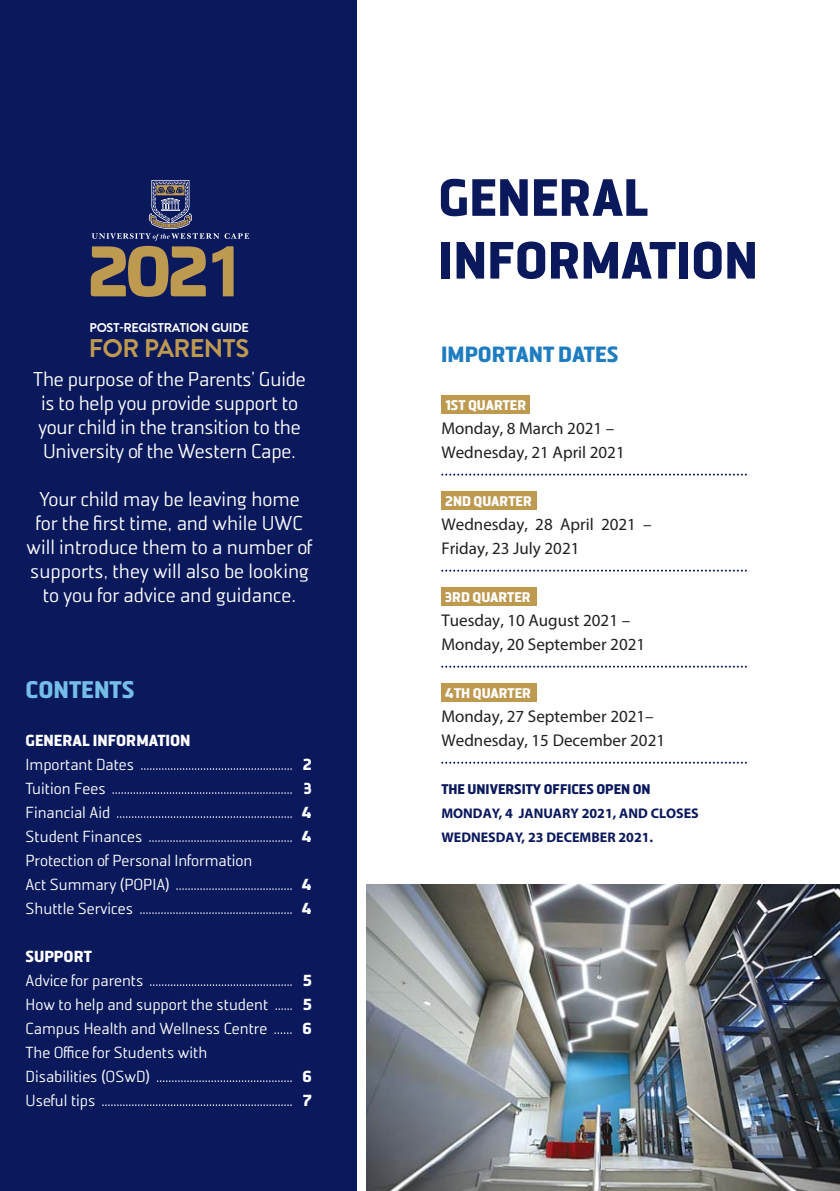
<style>
.page{position:relative;width:840px;height:1191px;background:#fff}
.page>*{position:absolute;margin:0;border:0;box-sizing:border-box;transform-origin:0 0}
.t1{font:700 70px "Systopie W01";color:#be9950}
.t2{font:700 52.2px/62.8px "Manila Sans";color:#0a185c}
.t3{font:700 25.6px "Brandon Text";letter-spacing:-.025em;color:#be9950}
.t4{font:700 24px "Manila Sans";color:#75bee9}
.t5{font:700 22px "Manila Sans";color:#1e7dc0}
.t6{font:20px/24px "Manila Sans";color:#fff}
.t7{font:17px/24px "Myriad Pro";color:#231f20}
.t8{font:16px/24px "Manila Sans";color:#fff}
.t9{font:700 16px "Manila Sans";color:#fff}
.t10{font:700 14px/24px "Myriad Pro";color:#0a185c}
.t11{font:700 14px "Manila Sans";color:#fff}
.t12{font:700 14px "Manila Sans";color:#0a185c}
.t13{font:700 12.8px "Brandon Text";letter-spacing:-.025em;color:#fff}
.s1{font-family:"Segoe UI"}
</style>
<div class="page">
<div style="left:0;top:0;width:356px;height:1191px;background:#0a185c"></div>
<div style="left:441px;top:395px;width:88px;height:19px;background:#be9950"></div>
<div style="left:441px;top:491px;width:95px;height:19px;background:#be9950"></div>
<img style="left:366px;top:884px;width:473px;height:307px">
<svg style="left:92px;top:180px;width:157px;height:61px"></svg>
<div style="left:441px;top:587px;width:95px;height:19px;background:#be9950"></div>
<div style="left:441px;top:683px;width:95px;height:19px;background:#be9950"></div>
<svg style="left:441px;top:473px;width:305px;height:2px"></svg>
<svg style="left:441px;top:761px;width:305px;height:2px"></svg>
<svg style="left:441px;top:569px;width:305px;height:2px"></svg>
<svg style="left:441px;top:665px;width:305px;height:2px"></svg>
<svg style="left:141px;top:768px;width:151px;height:2px"></svg>
<svg style="left:112px;top:792px;width:180px;height:2px"></svg>
<svg style="left:117px;top:816px;width:175px;height:2px"></svg>
<svg style="left:149px;top:840px;width:143px;height:2px"></svg>
<svg style="left:176px;top:888px;width:115px;height:2px"></svg>
<svg style="left:140px;top:912px;width:151px;height:2px"></svg>
<svg style="left:150px;top:984px;width:142px;height:2px"></svg>
<svg style="left:275px;top:1008px;width:17px;height:2px"></svg>
<svg style="left:274px;top:1032px;width:17px;height:2px"></svg>
<svg style="left:157px;top:1080px;width:134px;height:2px"></svg>
<svg style="left:102px;top:1104px;width:189px;height:2px"></svg>
<h1 class="t1" style="left:88px;top:221px;width:159px">202<span class="s1">1</span></h1>
<p class="t13" style="left:89px;top:322px;width:161px">POST-REGISTRATION GUIDE</p>
<p class="t3" style="left:89px;top:339px;width:162px">FOR PARENTS</p>
<p class="t6" style="left:33px;top:368px;width:274px">The purpose of the Parents’ Guide is to help you provide support to your child in the transition to the<br>University of the Western Cape.</p>
<p class="t6" style="left:27px;top:488px;width:287px;text-align:center">Your child may be leaving home for the first time, and while UWC will introduce them to a number of supports, they will also be looking to you for advice and guidance.</p>
<p class="t4" style="left:26px;top:680px;width:111px">CONTENTS</p>
<p class="t9" style="left:26px;top:734px;width:166px">GENERAL INFORMATION</p>
<p class="t8" style="left:26px;top:753px;width:110px">Important Dates</p>
<p class="t9" style="left:303px;top:758px;width:10px">2</p>
<p class="t8" style="left:26px;top:777px;width:82px">Tuition Fees</p>
<p class="t9" style="left:303px;top:782px;width:10px">3</p>
<p class="t8" style="left:26px;top:801px;width:86px">Financial Aid</p>
<p class="t9" style="left:301px;top:806px;width:12px">4</p>
<p class="t8" style="left:26px;top:825px;width:118px">Student Finances</p>
<p class="t9" style="left:301px;top:830px;width:12px">4</p>
<p class="t8" style="left:26px;top:849px;width:228px">Protection of Personal Information<br>Act Summary (POPIA)</p>
<p class="t9" style="left:301px;top:878px;width:12px">4</p>
<p class="t8" style="left:26px;top:897px;width:109px">Shuttle Services</p>
<p class="t9" style="left:301px;top:902px;width:12px">4</p>
<p class="t9" style="left:26px;top:950px;width:68px">SUPPORT</p>
<p class="t8" style="left:26px;top:969px;width:119px">Advice for parents</p>
<p class="t9" style="left:303px;top:974px;width:10px">5</p>
<p class="t8" style="left:26px;top:993px;width:244px">How to help and support the student</p>
<p class="t9" style="left:303px;top:998px;width:10px">5</p>
<p class="t8" style="left:26px;top:1017px;width:243px">Campus Health and Wellness Centre</p>
<p class="t9" style="left:302px;top:1022px;width:11px">6</p>
<p class="t8" style="left:26px;top:1041px;width:183px">The Office for Students with<br>Disabilities (OSwD)</p>
<p class="t9" style="left:302px;top:1070px;width:11px">6</p>
<p class="t8" style="left:26px;top:1089px;width:71px">Useful tips</p>
<p class="t9" style="left:302px;top:1094px;width:11px">7</p>
<h2 class="t2" style="left:438px;top:172px;width:321px">GENERAL<br>INFORMATION</h2>
<p class="t5" style="left:441px;top:346px;width:179px">IMPORTANT DATES</p>
<p class="t11" style="left:445px;top:399px;width:82px">1ST QUARTER</p>
<p class="t7" style="left:441px;top:416px;width:185px">Monday, 8 March 2021 –<br>Wednesday, 21 April 2021</p>
<p class="t11" style="left:445px;top:495px;width:88px">2ND QUARTER</p>
<p class="t7" style="left:441px;top:512px;width:212px">Wednesday, 28 April 2021 –<br>Friday, 23 July 2021</p>
<p class="t11" style="left:445px;top:591px;width:87px">3RD QUARTER</p>
<p class="t7" style="left:441px;top:608px;width:205px">Tuesday, 10 August 2021 –<br>Monday, 20 September 2021</p>
<p class="t11" style="left:445px;top:687px;width:87px">4TH QUARTER</p>
<p class="t7" style="left:441px;top:703px;width:225px">Monday, 27 September 2021–<br>Wednesday, 15 December 2021</p>
<p class="t12" style="left:441px;top:784px;width:210px">THE UNIVERSITY OFFICES OPEN ON</p>
<p class="t10" style="left:441px;top:800px;width:259px">MONDAY, 4 JANUARY 2021, AND CLOSES<br>WEDNESDAY, 23 DECEMBER 2021.</p>
</div>
